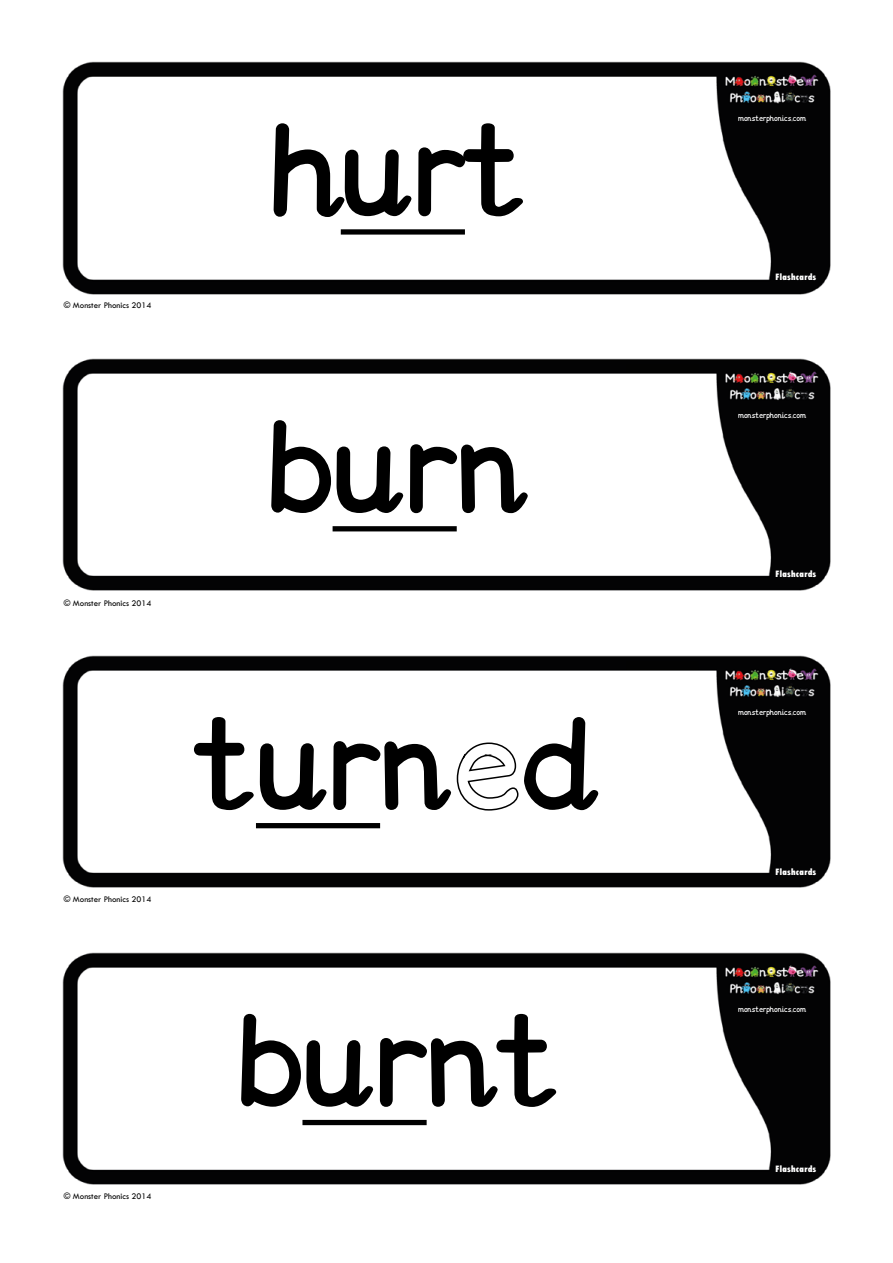
<style>
.page{position:relative;width:893px;height:1263px;background:#fff}
.page>*{position:absolute;margin:0;border:0;box-sizing:border-box;transform-origin:0 0}
.t1{font:150px/296.9px "Monster Phonics";color:#000;text-align:center}
.t2{font:800 condensed 9.75px "Tw Cen MT Std";color:#fff}
.t3{font:9px "Tw Cen MT Std";color:#000}
.t4{font:9px "Monster Phonics";color:#fff}
</style>
<div class="page">
<img style="left:62px;top:61px;width:769px;height:234px">
<img style="left:62px;top:358px;width:769px;height:233px">
<img style="left:62px;top:655px;width:769px;height:233px">
<img style="left:62px;top:952px;width:769px;height:233px">
<div style="left:341px;top:229px;width:124px;height:6px;background:#000"></div>
<div style="left:333px;top:526px;width:124px;height:5px;background:#000"></div>
<div style="left:256px;top:823px;width:124px;height:5px;background:#000"></div>
<div style="left:302px;top:1120px;width:125px;height:5px;background:#000"></div>
<p class="t3" style="left:64px;top:301px;width:89px">© Monster Phonics 2014</p>
<p class="t3" style="left:64px;top:598px;width:89px">© Monster Phonics 2014</p>
<p class="t3" style="left:64px;top:895px;width:89px">© Monster Phonics 2014</p>
<p class="t3" style="left:64px;top:1191px;width:89px">© Monster Phonics 2014</p>
<h1 class="t1" style="left:196px;top:34px;width:405px">hurt burn turned burnt</h1>
<p class="t4" style="left:738px;top:115px;width:69px">monsterphonics.com</p>
<p class="t2" style="left:775px;top:271px;width:43px">Flashcards</p>
<p class="t4" style="left:738px;top:412px;width:69px">monsterphonics.com</p>
<p class="t2" style="left:775px;top:568px;width:43px">Flashcards</p>
<p class="t4" style="left:738px;top:709px;width:69px">monsterphonics.com</p>
<p class="t2" style="left:775px;top:865px;width:43px">Flashcards</p>
<p class="t4" style="left:738px;top:1006px;width:69px">monsterphonics.com</p>
<p class="t2" style="left:775px;top:1163px;width:43px">Flashcards</p>
</div>
